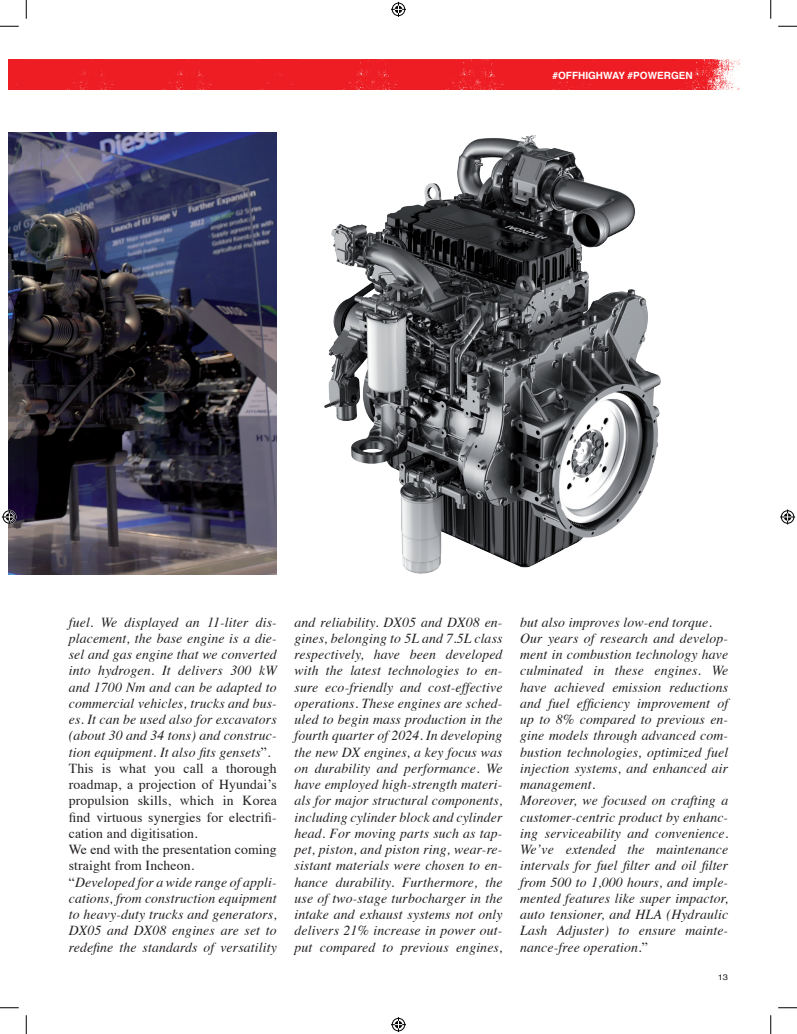
<style>
.page{position:relative;width:797px;height:1034px;background:#fff}
.page>*{position:absolute;margin:0;border:0;box-sizing:border-box;transform-origin:0 0}
.t1{font:italic 13.75px/16.2px "Times";letter-spacing:.01em;color:#231f20}
.t2{font:700 10px "Helvetica";color:#fff}
.t3{font:8px "Helvetica";color:#231f20;scale:1.17 1}
.s1{font-style:normal}
</style>
<div class="page">
<img style="left:9px;top:133px;width:268px;height:441px">
<img style="left:324px;top:135px;width:337px;height:439px">
<img style="left:703px;top:59px;width:39px;height:30px">
<div style="left:615px;top:59px;width:88px;height:30px;background:#ee1d23"></div>
<div style="left:509px;top:59px;width:106px;height:30px;background:#ee1d23"></div>
<img style="left:405px;top:59px;width:104px;height:30px">
<img style="left:323px;top:59px;width:82px;height:30px">
<div style="left:225px;top:59px;width:98px;height:30px;background:#ee1d23"></div>
<div style="left:130px;top:59px;width:95px;height:30px;background:#ee1d23"></div>
<div style="left:51px;top:59px;width:79px;height:30px;background:#ee1d23"></div>
<img style="left:9px;top:59px;width:42px;height:30px">
<svg style="left:0;top:25px;width:19px;height:2px"></svg>
<svg style="left:778px;top:25px;width:19px;height:2px"></svg>
<svg style="left:0;top:1007px;width:19px;height:2px"></svg>
<svg style="left:778px;top:1007px;width:19px;height:2px"></svg>
<svg style="left:25px;top:0;width:2px;height:19px"></svg>
<svg style="left:25px;top:1015px;width:2px;height:19px"></svg>
<svg style="left:770px;top:0;width:1px;height:19px"></svg>
<svg style="left:770px;top:1015px;width:1px;height:19px"></svg>
<svg style="left:391px;top:2px;width:15px;height:15px"></svg>
<svg style="left:391px;top:1017px;width:15px;height:15px"></svg>
<svg style="left:2px;top:509px;width:15px;height:15px"></svg>
<svg style="left:780px;top:509px;width:15px;height:15px"></svg>
<p class="t2" style="left:552px;top:69px;width:142px">#OFFHIGHWAY #POWERGEN</p>
<p class="t1" style="left:69px;top:613px;width:209px">fuel. We displayed an 11-liter dis&shy;placement, the base engine is a die&shy;sel and gas engine that we converted into hydrogen. It delivers 300 kW and 1700 Nm and can be adapted to commercial vehicles, trucks and bus&shy;es. It can be used also for excavators (about 30 and 34 tons) and construc&shy;tion equipment. It also fits gensets<span class="s1">”.<br>This is what you call a thorough roadmap, a projection of Hyundai’s propulsion skills, which in Korea find virtuous synergies for electrifi&shy;cation and digitisation.<br>We end with the presentation coming straight from Incheon.<br>“</span>Developed for a wide range of appli&shy;cations, from construction equipment to heavy-duty trucks and generators, DX05 and DX08 engines are set to redefine the standards of versatility</p>
<p class="t1" style="left:294px;top:613px;width:209px;text-align:justify">and reliability. DX05 and DX08 en&shy;gines, belonging to 5L and 7.5L class respectively, have been developed with the latest technologies to en&shy;sure eco-friendly and cost-effective operations. These engines are sched&shy;uled to begin mass production in the fourth quarter of 2024. In developing the new DX engines, a key focus was on durability and performance. We have employed high-strength materi&shy;als for major structural components, including cylinder block and cylinder head. For moving parts such as tap&shy;pet, piston, and piston ring, wear-re&shy;sistant materials were chosen to en&shy;hance durability. Furthermore, the use of two-stage turbocharger in the intake and exhaust systems not only delivers 21% increase in power out&shy;put compared to previous engines,</p>
<p class="t1" style="left:520px;top:613px;width:209px">but also improves low-end torque.<br>Our years of research and develop&shy;ment in combustion technology have culminated in these engines. We have achieved emission reductions and fuel efficiency improvement of up to 8% compared to previous en&shy;gine models through advanced com&shy;bustion technologies, optimized fuel injection systems, and enhanced air management.<br>Moreover, we focused on crafting a customer-centric product by enhanc&shy;ing serviceability and convenience.<br>We’ve extended the maintenance intervals for fuel filter and oil filter from 500 to 1,000 hours, and imple&shy;mented features like super impactor, auto tensioner, and HLA (Hydraulic Lash Adjuster) to ensure mainte&shy;nance-free operation<span class="s1">.”</span></p>
<p class="t3" style="left:717px;top:971px;width:10px">13</p>
</div>
